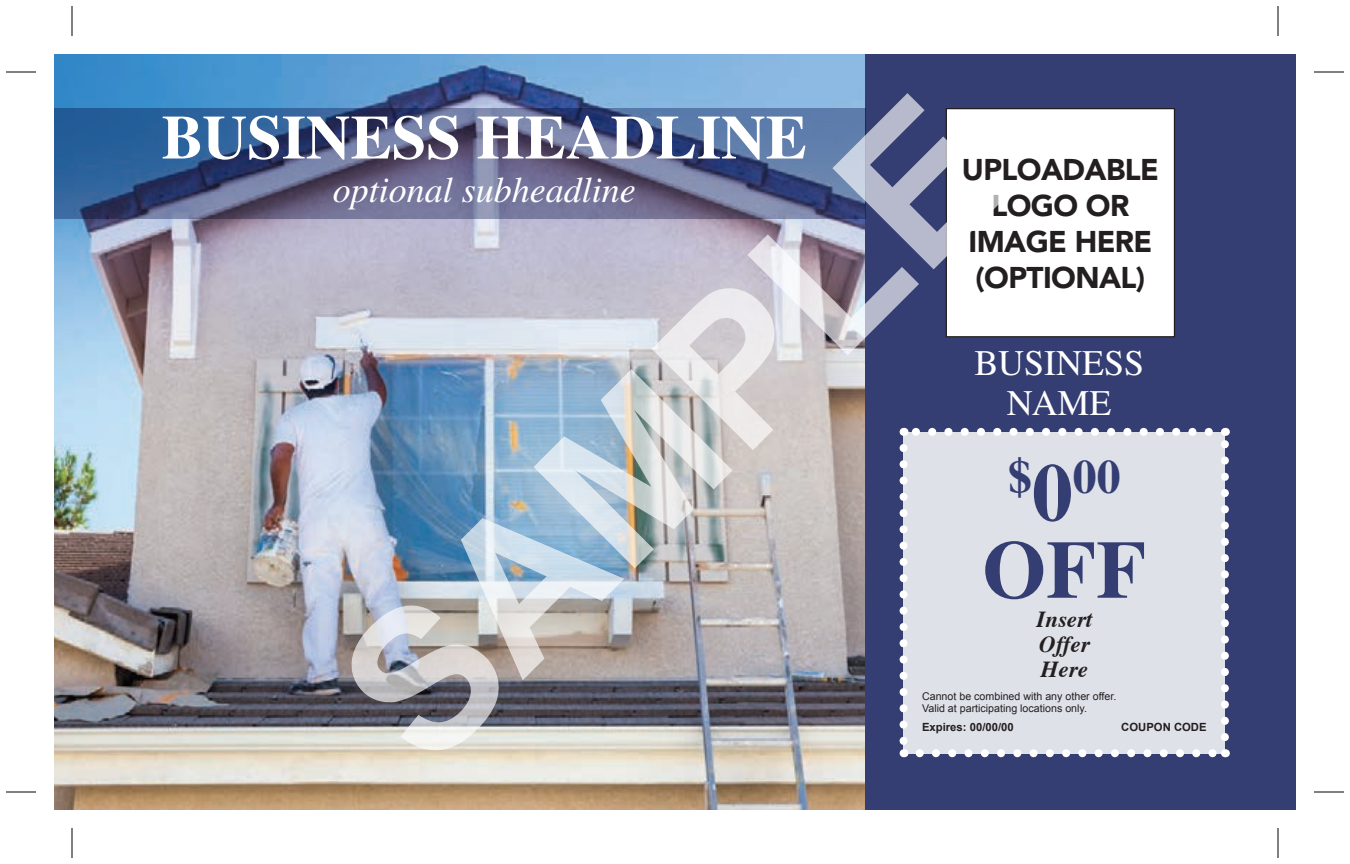
<style>
.page{position:relative;width:1350px;height:864px;background:#fff}
.page>*{position:absolute;margin:0;border:0;box-sizing:border-box;transform-origin:0 0}
.t1{font:700 200px "Arial";color:rgb(255 255 255/.65)}
.t2{font:700 82px "Times";color:#343e72}
.t3{font:700 62px "Times";color:#fff}
.t4{font:700 47.8px "Times";color:#343e72}
.t5{font:italic 36px "Times";color:#fff}
.t6{font:36px/40px "Times";color:#fff;text-align:center}
.t7{font:900 29.8px/35.8px "Avenir LT Std";letter-spacing:-.02em;color:#231f20;text-align:center}
.t8{font:italic 700 22.8px/25px "Times";color:#231f20}
.t9{font:700 11.2px "Arial";color:#231f20}
.t10{font:10.6px/12.8px "Arial";color:#231f20}
.s1{font-size:82px}
</style>
<div class="page">
<img style="left:54px;top:54px;width:811px;height:756px">
<div style="left:865px;top:54px;width:431px;height:756px;background:#343e72"></div>
<div style="left:904px;top:432px;width:321px;height:321px;background:#dfe1e9"></div>
<svg style="left:920px;top:749px;width:297px;height:8px"></svg>
<svg style="left:912px;top:428px;width:297px;height:8px"></svg>
<svg style="left:900px;top:448px;width:8px;height:309px"></svg>
<svg style="left:1221px;top:428px;width:8px;height:309px"></svg>
<svg style="left:54px;top:108px;width:811px;height:111px;background:#51628c"></svg>
<div style="left:946px;top:109px;width:228px;height:228px;background:#fff"></div>
<div style="left:946px;top:108px;width:229px;height:229px;border:1px solid #231f20"></div>
<hr style="left:6px;top:72px;width:30px;height:1px;background:#000">
<hr style="left:1314px;top:72px;width:30px;height:1px;background:#000">
<hr style="left:6px;top:792px;width:30px;height:1px;background:#000">
<hr style="left:1314px;top:792px;width:30px;height:1px;background:#000">
<hr style="left:72px;top:6px;width:1px;height:30px;background:#000">
<hr style="left:72px;top:828px;width:1px;height:30px;background:#000">
<hr style="left:1278px;top:6px;width:1px;height:30px;background:#000">
<hr style="left:1278px;top:828px;width:1px;height:30px;background:#000">
<div style="left:92px;top:837px;width:7px;height:10px;border:1px solid #fff;border-radius:50%"></div>
<svg style="left:93px;top:837px;width:6px;height:10px"></svg>
<div style="left:1237px;top:838px;width:5px;height:8px;border:1px solid #fff;border-radius:50%"></div>
<div style="left:1236px;top:837px;width:7px;height:10px;border:1px solid #fff;border-radius:50%"></div>
<h1 class="t1" style="left:286px;top:632px;width:835px;rotate:-45deg">SAMPLE</h1>
<h3 class="t3" style="left:162px;top:101px;width:647px">BUSINESS HEADLINE</h3>
<h3 class="t5" style="left:333px;top:170px;width:305px">optional subheadline</h3>
<h3 class="t7" style="left:962px;top:152px;width:198px">UPLOADABLE<br>LOGO OR<br>IMAGE HERE (OPTIONAL)</h3>
<h3 class="t6" style="left:974px;top:343px;width:171px">BUSINESS<br>NAME</h3>
<h3 class="t4" style="left:1008px;top:449px;width:114px">$<span class="s1">0</span>00</h3>
<h2 class="t2" style="left:982px;top:521px;width:165px">OFF</h2>
<h3 class="t8" style="left:1036px;top:605px;width:57px">Insert<br>Offer<br>Here</h3>
<p class="t10" style="left:922px;top:690px;width:196px">Cannot be combined with any other offer.<br>Valid at participating locations only.</p>
<p class="t9" style="left:922px;top:720px;width:93px">Expires: 00/00/00</p>
<p class="t9" style="left:1121px;top:720px;width:87px">COUPON CODE</p>
</div>
